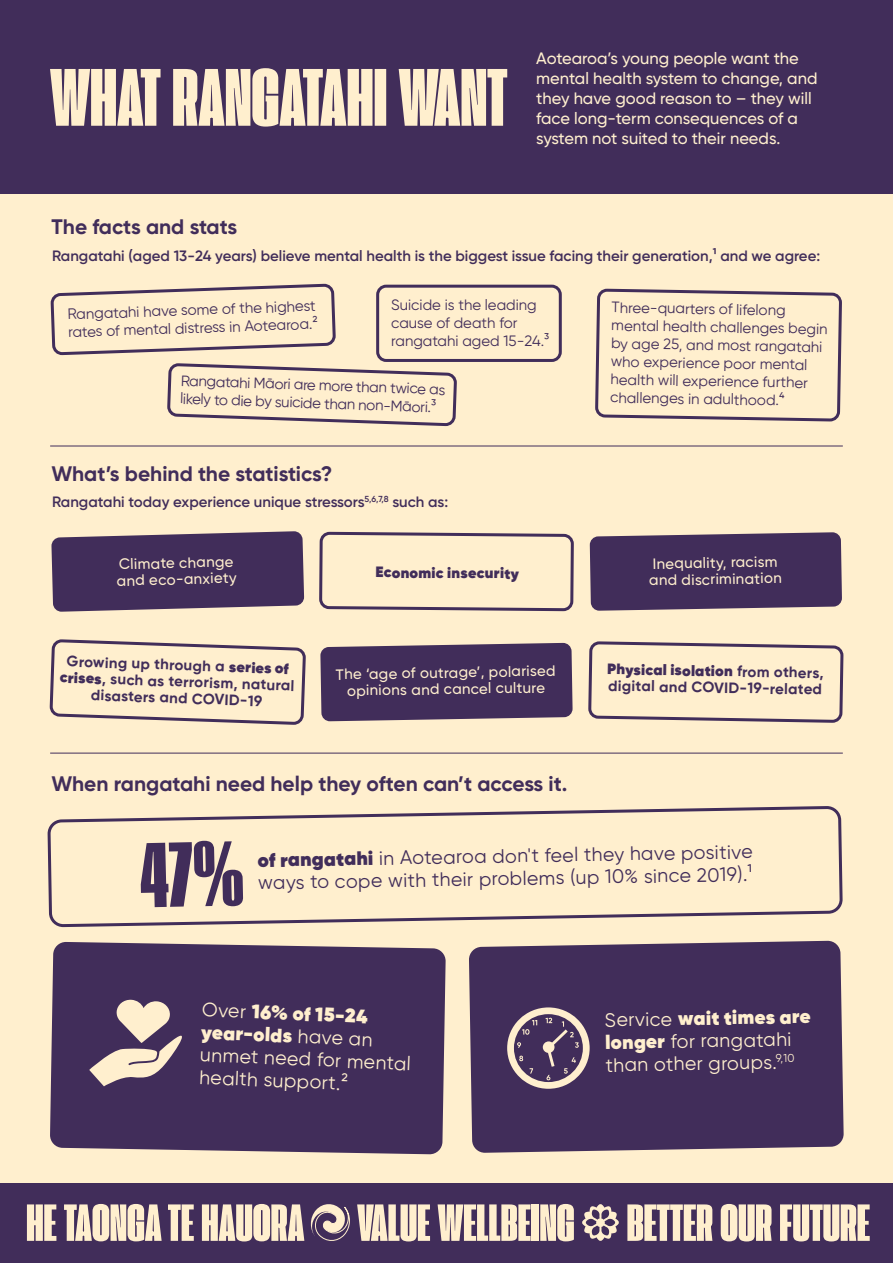
<style>
.page{position:relative;width:893px;height:1263px;background:#fff}
.page>*{position:absolute;margin:0;border:0;box-sizing:border-box;transform-origin:0 0}
.t1{font:54.9px "Extenda Variable Beta";color:#ffefce}
.t2{font:700 21px "Gilroy";color:#412d5a}
.t3{font:19.5px/22.6px "Gilroy";color:#ffefce}
.t4{font:19.5px/22.5px "Gilroy";color:#412d5a}
.t5{font:500 16.5px/19.8px "Gilroy";color:#ffefce}
.t6{font:15px/18px "Gilroy";color:#412d5a}
.t7{font:600 15px "Gilroy";color:#412d5a}
.t8{font:700 15px/16.5px "Gilroy";color:#412d5a;text-align:center}
.t9{font:500 15px/16.5px "Gilroy";color:#ffefce}
.t10{font:800 15px "Gilroy";color:#412d5a}
.s1{font-weight:800}
</style>
<div class="page">
<div style="left:0;top:11px;width:893px;height:1252px;background:#412d5a"></div>
<div style="left:0;top:0;width:893px;height:1182px;background:#ffefce"></div>
<div style="left:0;top:0;width:893px;height:193px;background:#412d5a"></div>
<svg style="left:310px;top:1204px;width:40px;height:37px"></svg>
<svg style="left:582px;top:1204px;width:37px;height:37px"></svg>
<hr style="left:50px;top:446px;width:793px;height:1px;background:#412d5a">
<hr style="left:50px;top:753px;width:793px;height:1px;background:#412d5a">
<svg style="left:51px;top:531px;width:253px;height:81px;background:#523e64"></svg>
<svg style="left:318px;top:69px;width:257px;height:543px"></svg>
<svg style="left:50px;top:285px;width:287px;height:69px"></svg>
<svg style="left:167px;top:362px;width:291px;height:66px"></svg>
<svg style="left:597px;top:288px;width:245px;height:134px"></svg>
<div style="left:376px;top:285px;width:186px;height:77px;border:3px solid #412d5a;border-radius:9px"></div>
<svg style="left:590px;top:532px;width:252px;height:79px;background:#4d3a61"></svg>
<svg style="left:50px;top:639px;width:256px;height:86px"></svg>
<svg style="left:320px;top:643px;width:253px;height:78px;background:#4b3860"></svg>
<svg style="left:588px;top:641px;width:256px;height:82px"></svg>
<svg style="left:48px;top:807px;width:795px;height:119px"></svg>
<div style="left:50px;top:942px;width:396px;height:212px;background:#412d5a"></div>
<div style="left:469px;top:941px;width:375px;height:212px;background:#412d5a"></div>
<svg style="left:89px;top:999px;width:111px;height:87px"></svg>
<svg style="left:507px;top:1007px;width:83px;height:82px"></svg>
<svg style="left:50px;top:68px;width:457px;height:59px"></svg>
<svg style="left:140px;top:840px;width:103px;height:67px"></svg>
<h2 class="t2" style="left:52px;top:213px;width:187px">The facts and stats</h2>
<p class="t5" style="left:536px;top:49px;width:283px">Aotearoa’s young people want the mental health system to change, and they have good reason to – they will face long-term consequences of a system not suited to their needs.</p>
<p class="t7" style="left:52px;top:246px;width:770px">Rangatahi (aged 13-24 years) believe mental health is the biggest issue facing their generation,1 and we agree:</p>
<p class="t6" style="left:391px;top:295px;width:160px">Suicide is the leading cause of death for rangatahi aged 15-24.3</p>
<p class="t6" style="left:67px;top:305px;width:251px;rotate:-2deg">Rangatahi have some of the highest rates of mental distress in Aotearoa.2</p>
<p class="t6" style="left:181px;top:371px;width:266px;rotate:2deg">Rangatahi Māori are more than twice as likely to die by suicide than non-Māori.3</p>
<h2 class="t2" style="left:52px;top:461px;width:282px">What’s behind the statistics?</h2>
<p class="t7" style="left:52px;top:493px;width:397px">Rangatahi today experience unique stressors<sup>5,6,7,8</sup> such as:</p>
<p class="t6" style="left:612px;top:298px;width:218px;rotate:1deg">Three-quarters of lifelong mental health challenges begin by age 2 5, and most rangatahi who experience poor mental health will experience further challenges in adulthood.4</p>
<p class="t9" style="left:116px;top:556px;width:121px;rotate:-2deg">Climate change and eco-anxiety</p>
<p class="t8" style="left:61px;top:652px;width:236px;rotate:2deg">Growing up through a <span class="s1">series of crises</span>, such as terrorism, natural disasters and COVID-19</p>
<p class="t10" style="left:376px;top:562px;width:145px;rotate:1deg">Economic insecurity</p>
<p class="t9" style="left:649px;top:555px;width:134px;rotate:-1deg">Inequality, racism and discrimination</p>
<p class="t9" style="left:336px;top:666px;width:221px;text-align:center;rotate:-1deg">The ‘age of outrage’, polarised opinions and cancel culture</p>
<p class="t8" style="left:607px;top:661px;width:218px;text-align:left;rotate:1deg"><span class="s1">Physical isolation</span> from others, digital and COVID-19-related</p>
<h2 class="t2" style="left:52px;top:770px;width:517px">When rangatahi need help they often can’t access it.</h2>
<h3 class="t4" style="left:258px;top:849px;width:496px;rotate:-1deg"><span class="s1">of rangatahi</span> in Aotearoa don't feel they have positive ways to cope with their problems (up 10% since 2 019).1</h3>
<h3 class="t3" style="left:203px;top:997px;width:213px;rotate:3deg">Over <span class="s1">16% of 15-24 year-olds</span> have an unmet need for mental health support.2</h3>
<h3 class="t3" style="left:605px;top:1008px;width:207px;rotate:-1deg">Service <span class="s1">wait times are longer</span> for rangatahi than other groups.<sup>9,10</sup></h3>
<h1 class="t1" style="left:26px;top:1187px;width:845px">HE TAONGATE HAUORA VALUE WELLBEING BETTER OUR FUTURE</h1>
</div>
